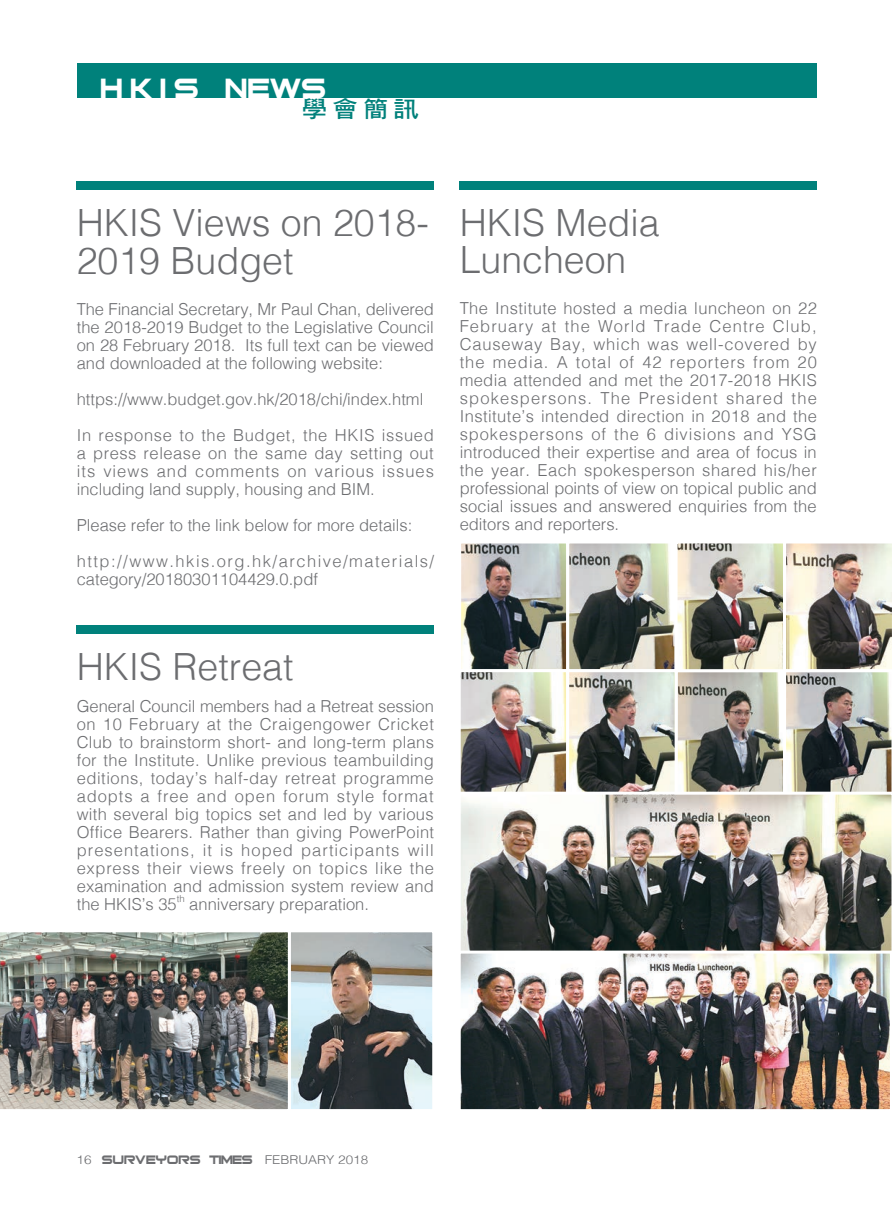
<style>
.page{position:relative;width:893px;height:1217px;background:#fff}
.page>*{position:absolute;margin:0;border:0;box-sizing:border-box;transform-origin:0 0}
.t1{font:300 37.5px/37.5px "Helvetica";color:#6c6d70}
.t2{font:37.5px "Bitsumishi";letter-spacing:.1em;color:#fff}
.t3{font:22.95px "DF Hei Bd HK BF";color:#00817b;scale:1.11 1}
.t4{font:300 16.5px/18px "Helvetica";color:#6c6d70;text-align:justify}
.t5{font:300 16.5px/36px "Helvetica";letter-spacing:.02em;color:#6c6d70}
.t6{font:300 12.15px "Helvetica";color:#6c6d70;scale:1.11 1}
.t7{font:300 9.6px "Helvetica";color:#6c6d70}
.s1{font-family:"Bitsumishi";font-weight:400;font-size:16.5px}
</style>
<div class="page">
<div style="left:77px;top:64px;width:739px;height:34px;background:#00817b"></div>
<img style="left:462px;top:544px;width:320px;height:247px">
<div style="left:675px;top:669px;width:111px;height:127px;border:3px solid #fff"></div>
<div style="left:77px;top:182px;width:357px;height:8px;background:#00817b"></div>
<div style="left:77px;top:625px;width:357px;height:8px;background:#00817b"></div>
<div style="left:460px;top:181px;width:357px;height:8px;background:#00817b"></div>
<img style="left:292px;top:933px;width:139px;height:174px">
<div style="left:288px;top:929px;width:147px;height:182px;border:3px solid #fff"></div>
<img style="left:0;top:929px;width:291px;height:182px">
<div style="left:458px;top:540px;width:111px;height:132px;border:3px solid #fff"></div>
<div style="left:566px;top:540px;width:112px;height:132px;border:3px solid #fff"></div>
<div style="left:675px;top:540px;width:111px;height:132px;border:3px solid #fff"></div>
<div style="left:458px;top:669px;width:111px;height:126px;border:3px solid #fff"></div>
<div style="left:566px;top:669px;width:112px;height:126px;border:3px solid #fff"></div>
<img style="left:783px;top:540px;width:109px;height:251px">
<img style="left:462px;top:954px;width:427px;height:153px">
<img style="left:458px;top:791px;width:434px;height:159px">
<div style="left:458px;top:950px;width:435px;height:161px;border:3px solid #fff"></div>
<h1 class="t2" style="left:101px;top:73px;width:227px">HKIS NEWS</h1>
<h2 class="t3" style="left:302px;top:97px;width:107px">學會簡訊</h2>
<h1 class="t1" style="left:77px;top:202px;width:354px">HKIS Views on 2018-<br>2019 Budget</h1>
<p class="t4" style="left:77px;top:298px;width:359px">The Financial Secretary, Mr Paul Chan, delivered the 2018-2019 Budget to the Legislative Council on 28 February 2018. Its full text can be viewed and downloaded at the following website:</p>
<p class="t5" style="left:77px;top:379px;width:359px">https://www.budget.gov.hk/2018/chi/index.html<br>In response to the Budget, the HKIS issued</p>
<p class="t4" style="left:77px;top:442px;width:359px">a press release on the same day setting out its views and comments on various issues including land supply, housing and BIM.</p>
<p class="t4" style="left:77px;top:505px;width:359px;line-height:36px">Please refer to the link below for more details: http://www.hkis.org.hk/archive/materials/</p>
<p class="t4" style="left:77px;top:568px;width:243px">category/20180301104429.0.pdf</p>
<h1 class="t1" style="left:77px;top:645px;width:218px">HKIS Retreat</h1>
<p class="t4" style="left:77px;top:696px;width:359px">General Council members had a Retreat session on 10 February at the Craigengower Cricket Club to brainstorm short- and long-term plans for the Institute. Unlike previous teambuilding editions, today’s half-day retreat programme adopts a free and open forum style format with several big topics set and led by various Office Bearers. Rather than giving PowerPoint presentations, it is hoped participants will express their views freely on topics like the examination and admission system review and the HKIS’s 35</p>
<p class="t7" style="left:177px;top:890px;width:10px">th</p>
<p class="t4" style="left:189px;top:894px;width:181px">anniversary preparation.</p>
<h1 class="t1" style="left:460px;top:201px;width:202px">HKIS Media<br>Luncheon</h1>
<p class="t4" style="left:460px;top:298px;width:359px">The Institute hosted a media luncheon on 22<br>February at the World Trade Centre Club, Causeway Bay, which was well-covered by the media. A total of 42 reporters from 20 media attended and met the 2017-2018 HKIS spokespersons. The President shared the Institute’s intended direction in 2018 and the spokespersons of the 6 divisions and YSG introduced their expertise and area of focus in the year. Each spokesperson shared his/her professional points of view on topical public and social issues and answered enquiries from the editors and reporters.</p>
<p class="t6" style="left:77px;top:1149px;width:264px">16 <span class="s1">SURVEYORS TIMES</span> FEBRUARY 2018</p>
</div>
